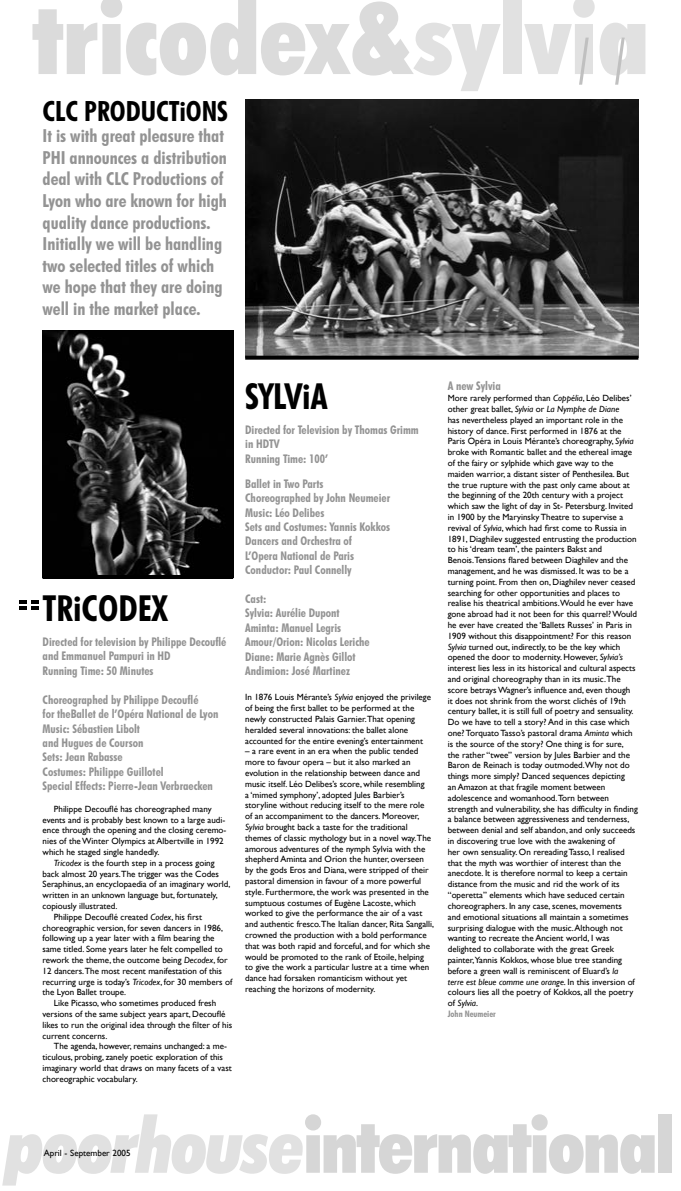
<style>
.page{position:relative;width:681px;height:1191px;background:#fff}
.page>*{position:absolute;margin:0;border:0;box-sizing:border-box;transform-origin:0 0}
.t1{font:900 condensed 100px "Futura BT";color:#dbdbdb}
.t2{font:900 condensed 75px "Futura BT";letter-spacing:-.025em;color:#d6d6d6}
.t3{font:700 condensed 36px "Futura BT";color:#000}
.t4{font:700 condensed 28px "Futura BT";color:#000}
.t5{font:700 condensed 18px/21.6px "Futura BT";color:#939393}
.t6{font:700 condensed 12px/14.4px "Futura BT";color:#939393}
.t7{font:9px/10.8px "Gill Sans";color:#000}
.t8{font:700 condensed 9px "Futura BT";color:#939393}
.s1{color:#e1e1e1}
.s2{font-style:italic}
.s3{font-style:italic;color:#e1e1e1}
</style>
<div class="page">
<svg style="left:19px;top:600px;width:19px;height:9px"></svg>
<img style="left:43px;top:330px;width:190px;height:245px">
<img style="left:245px;top:99px;width:393px;height:257px">
<svg style="left:245px;top:356px;width:393px;height:4px;background:#141414"></svg>
<hr style="left:43px;top:575px;width:190px;height:4px;background:#000">
<h1 class="t1" style="left:32px;top:-22px;width:617px">tricodex&amp;<span class="s1">sylvia</span><sub>11</sub></h1>
<h3 class="t4" style="left:43px;top:94px;width:187px">CLC PRODUCTiONS</h3>
<p class="t5" style="left:43px;top:125px;width:186px">It is with great pleasure that<br>PHI announces a distribution deal with CLC Productions of<br>Lyon who are known for high quality dance productions.<br>Initially we will be handling two selected titles of which we hope that they are doing well in the market place.</p>
<h3 class="t3" style="left:43px;top:586px;width:126px">TRiCODEX</h3>
<h3 class="t6" style="left:43px;top:634px;width:185px">Directed for television by Philippe Decouflé and Emmanuel Pampuri in HD<br>Running Time: 50 Minutes</h3>
<h3 class="t6" style="left:43px;top:692px;width:177px">Choreographed by Philippe Decouflé<br>for theBallet de l’Opéra National de Lyon<br>Music: Sébastien Libolt<br>and Hugues de Courson<br>Sets: Jean Rabasse<br>Costumes: Philippe Guillotel<br>Special Effects: Pierre-Jean Verbraecken</h3>
<p class="t7" style="left:43px;top:803px;width:185px;text-indent:11px">Philippe Decouflé has choreographed many events and is probably best known to a large audi&shy;ence through the opening and the closing ceremo&shy;nies of the Winter Olympics at Albertville in 1992 which he staged single handedly.</p>
<p class="t7" style="left:54px;top:857px;width:162px"><span class="s2">Tricodex</span> is the fourth step in a process going</p>
<p class="t7" style="left:43px;top:868px;width:178px">back almost 20 years.The trigger was the Codes</p>
<p class="t7" style="left:43px;top:879px;width:189px">Seraphinus, an encyclopaedia of an imaginary world,</p>
<p class="t7" style="left:43px;top:889px;width:177px">written in an unknown language but, fortunately,</p>
<p class="t7" style="left:43px;top:900px;width:76px">copiously illustrated.</p>
<p class="t7" style="left:54px;top:911px;width:150px">Philippe Decouflé created <span class="s2">Codex</span>, his first</p>
<p class="t7" style="left:43px;top:922px;width:182px">choreographic version, for seven dancers in 1986,</p>
<p class="t7" style="left:43px;top:933px;width:173px">following up a year later with a film bearing the</p>
<p class="t7" style="left:43px;top:943px;width:182px">same titled. Some years later he felt compelled to</p>
<p class="t7" style="left:43px;top:954px;width:186px">rework the theme, the outcome being <span class="s2">Decodex</span>, for</p>
<p class="t7" style="left:43px;top:965px;width:181px">12 dancers.The most recent manifestation of this</p>
<p class="t7" style="left:43px;top:976px;width:191px">recurring urge is today’s <span class="s2">Tricodex</span>, for 30 members of</p>
<p class="t7" style="left:43px;top:987px;width:85px">the Lyon Ballet troupe.</p>
<p class="t7" style="left:54px;top:997px;width:164px">Like Picasso, who sometimes produced fresh</p>
<p class="t7" style="left:43px;top:1008px;width:184px">versions of the same subject years apart, Decouflé</p>
<p class="t7" style="left:43px;top:1019px;width:191px">likes to run the original idea through the filter of his</p>
<p class="t7" style="left:43px;top:1030px;width:66px">current concerns.</p>
<p class="t7" style="left:54px;top:1041px;width:174px">The agenda, however, remains unchanged: a me-</p>
<p class="t7" style="left:43px;top:1051px;width:182px">ticulous, probing, zanely poetic exploration of this</p>
<p class="t7" style="left:43px;top:1062px;width:191px">imaginary world that draws on many facets of a vast</p>
<p class="t7" style="left:43px;top:1073px;width:96px">choreographic vocabulary.</p>
<h3 class="t3" style="left:245px;top:374px;width:84px">SYLViA</h3>
<h3 class="t6" style="left:245px;top:422px;width:175px">Directed for Television by Thomas Grimm in HDTV<br>Running Time: 100’</h3>
<h3 class="t6" style="left:245px;top:476px;width:146px">Ballet in Two Parts<br>Choreographed by John Neumeier<br>Music: Léo Delibes<br>Sets and Costumes: Yannis Kokkos<br>Dancers and Orchestra of<br>L’Opera National de Paris<br>Conductor: Paul Connelly</h3>
<h3 class="t6" style="left:245px;top:591px;width:126px">Cast:<br>Sylvia: Aurélie Dupont<br>Aminta: Manuel Legris<br>Amour/Orion: Nicolas Leriche<br>Diane: Marie Agnès Gillot<br>Andimion: José Martinez</h3>
<p class="t7" style="left:245px;top:692px;width:187px">In 1876 Louis Mérante’s <span class="s2">Sylvia</span> enjoyed the privilege of being the first ballet to be performed at the newly constructed Palais Garnier.That opening heralded several innovations: the ballet alone accounted for the entire evening’s entertainment</p>
<p class="t7" style="left:245px;top:746px;width:190px">– a rare event in an era when the public tended more to favour opera – but it also marked an evolution in the relationship between dance and music itself. Léo Delibes’s score, while resembling<br>a ‘mimed symphony’, adopted Jules Barbier’s storyline without reducing itself to the mere role<br>of an accompaniment to the dancers. Moreover, <span class="s2">Sylvia</span> brought back a taste for the traditional themes of classic mythology but in a novel way.The amorous adventures of the nymph Sylvia with the shepherd Aminta and Orion the hunter, overseen by the gods Eros and Diana, were stripped of their pastoral dimension in favour of a more powerful style. Furthermore, the work was presented in the sumptuous costumes of Eugène Lacoste, which worked to give the performance the air of a vast and authentic fresco.The Italian dancer, Rita Sangalli, crowned the production with a bold performance that was both rapid and forceful, and for which she would be promoted to the rank of Etoile, helping<br>to give the work a particular lustre at a time when dance had forsaken romanticism without yet reaching the horizons of modernity.</p>
<h3 class="t6" style="left:447px;top:379px;width:54px">A new Sylvia</h3>
<p class="t7" style="left:447px;top:392px;width:191px">More rarely performed than <span class="s2">Coppélia</span>, Léo Delibes’ other great ballet, <span class="s2">Sylvia</span> or <span class="s2">La Nymphe de Diane<br></span>has nevertheless played an important role in the history of dance. First performed in 1876 at the Paris Opéra in Louis Mérante’s choreography, <span class="s2">Sylvia </span>broke with Romantic ballet and the ethereal image of the fairy or sylphide which gave way to the maiden warrior, a distant sister of Penthesilea. But the true rupture with the past only came about at the beginning of the 20th century with a project which saw the light of day in St- Petersburg. Invited in 1900 by the Maryinsky Theatre to supervise a revival of <span class="s2">Sylvia</span>, which had first come to Russia in 1891, Diaghilev suggested entrusting the production to his ‘dream team’, the painters Bakst and Benois.Tensions flared between Diaghilev and the management, and he was dismissed. It was to be a turning point. From then on, Diaghilev never ceased searching for other opportunities and places to realise his theatrical ambitions.Would he ever have gone abroad had it not been for this quarrel? Would he ever have created the ‘Ballets Russes’ in Paris in 1909 without this disappointment? For this reason <span class="s2">Sylvia</span> turned out, indirectly, to be the key which opened the door to modernity. However, <span class="s2">Sylvia’s </span>interest lies less in its historical and cultural aspects and original choreography than in its music.The score betrays Wagner’s influence and, even though<br>it does not shrink from the worst clichés of 19th century ballet, it is still full of poetry and sensuality.<br>Do we have to tell a story? And in this case which one? Torquato Tasso’s pastoral drama <span class="s2">Aminta</span> which is the source of the story? One thing is for sure, the rather “twee” version by Jules Barbier and the Baron de Reinach is today outmoded.Why not do things more simply? Danced sequences depicting<br>an Amazon at that fragile moment between adolescence and womanhood.Torn between strength and vulnerability, she has difficulty in finding a balance between aggressiveness and tenderness, between denial and self abandon, and only succeeds in discovering true love with the awakening of<br>her own sensuality. On rereading Tasso, I realised that the myth was worthier of interest than the anecdote. It is therefore normal to keep a certain distance from the music and rid the work of its “operetta” elements which have seduced certain choreographers. In any case, scenes, movements<br>and emotional situations all maintain a sometimes surprising dialogue with the music. Although not wanting to recreate the Ancient world, I was delighted to collaborate with the great Greek painter,Yannis Kokkos, whose blue tree standing before a green wall is reminiscent of Eluard’s <span class="s2">la<br>terre est bleue comme une orange</span>. In this inversion of colours lies all the poetry of Kokkos, all the poetry of <span class="s2">Sylvia</span>.</p>
<p class="t8" style="left:447px;top:1008px;width:49px">John Neumeier</p>
<h2 class="t2" style="left:6px;top:1100px;width:670px"><span class="s3">poorhouse</span>international</h2>
<p class="t7" style="left:44px;top:1147px;width:88px">April - September 2005</p>
</div>
